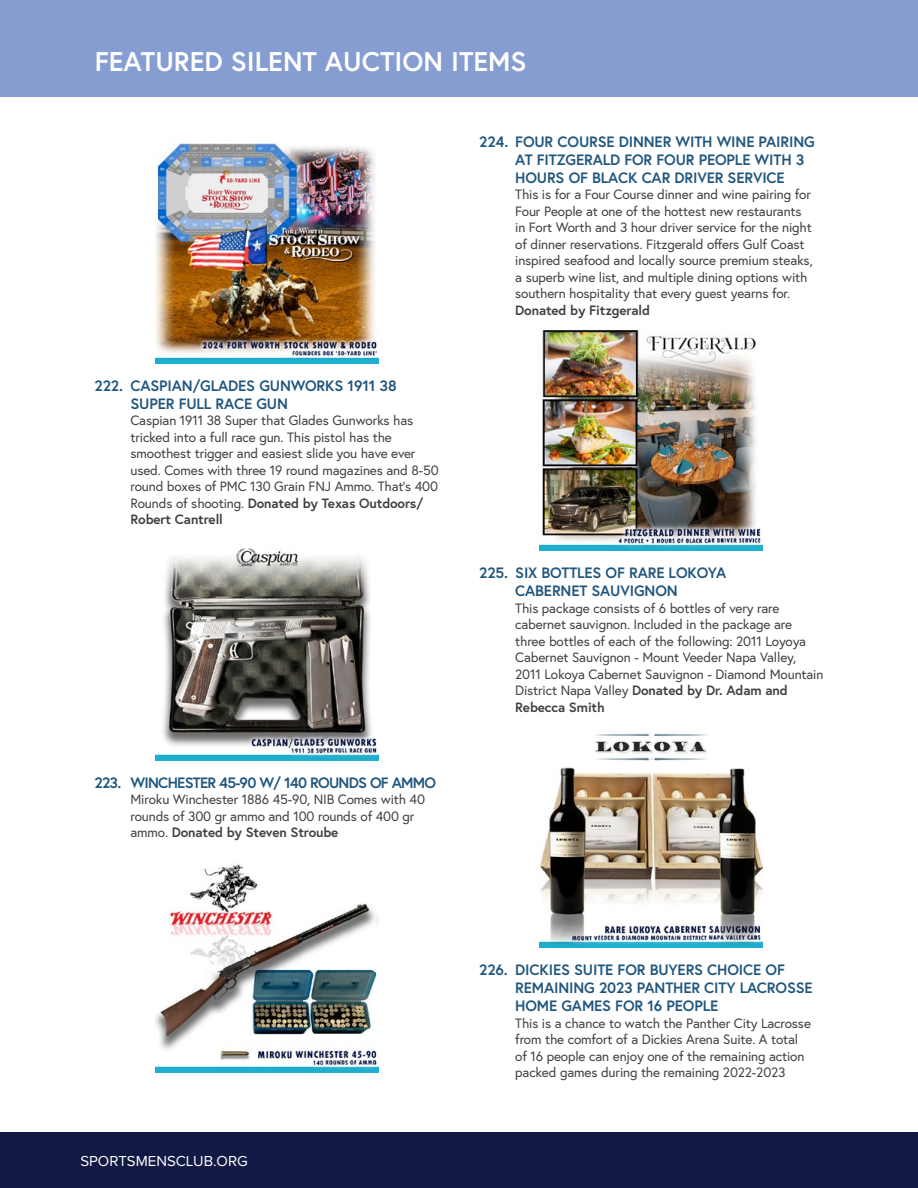
<style>
.page{position:relative;width:918px;height:1188px;background:#fff}
.page>*{position:absolute;margin:0;border:0;box-sizing:border-box;transform-origin:0 0}
.t1{font:700 27px "Europa";color:#fff}
.t2{font:700 15px/18px "Europa";letter-spacing:-.01em;color:#20567e}
.t3{font:700 15px "Europa";letter-spacing:-.05em;color:#20567e}
.t4{font:15px "Proxima Nova";color:#fff}
.t5{font:13.5px/16.5px "Europa";letter-spacing:-.01em;color:#414042}
.t6{font:700 13.5px "Europa";letter-spacing:-.01em;color:#414042}
.s1{font-weight:700}
</style>
<div class="page">
<div style="left:0;top:1132px;width:918px;height:56px;background:#121944"></div>
<div style="left:0;top:0;width:918px;height:97px;background:#869dd1"></div>
<img style="left:155px;top:143px;width:223px;height:220px">
<img style="left:155px;top:548px;width:223px;height:212px">
<img style="left:155px;top:864px;width:223px;height:209px">
<img style="left:540px;top:330px;width:223px;height:220px">
<img style="left:540px;top:733px;width:223px;height:214px">
<h1 class="t1" style="left:95px;top:43px;width:433px">FEATURED SILENT AUCTION ITEMS</h1>
<p class="t2" style="left:130px;top:376px;width:268px;text-indent:-36px">222. CASPIAN/GLADES GUNWORKS 1911 38<br>SUPER FULL RACE GUN</p>
<p class="t5" style="left:130px;top:412px;width:310px">Caspian 1911 38 Super that Glades Gunworks has tricked into a full race gun. This pistol has the smoothest trigger and easiest slide you have ever used. Comes with three 19 round magazines and 8-50 round boxes of PMC 130 Grain FNJ Ammo. That’s 400<br>Rounds of shooting. <span class="s1">Donated by Texas Outdoors/ Robert Cantrell</span></p>
<p class="t3" style="left:94px;top:772px;width:343px">223. WINCHESTER 45-90 W/ 140 ROUNDS OF AMMO</p>
<p class="t5" style="left:130px;top:791px;width:296px">Miroku Winchester 1886 45-90, NIB Comes with 40 rounds of 300 gr ammo and 100 rounds of 400 gr ammo. <span class="s1">Donated by Steven Stroube</span></p>
<p class="t2" style="left:515px;top:132px;width:301px;text-indent:-36px">224. FOUR COURSE DINNER WITH WINE PAIRING<br>AT FITZGERALD FOR FOUR PEOPLE WITH 3<br>HOURS OF BLACK CAR DRIVER SERVICE</p>
<p class="t5" style="left:515px;top:186px;width:299px">This is for a Four Course dinner and wine pairing for Four People at one of the hottest new restaurants in Fort Worth and 3 hour driver service for the night of dinner reservations. Fitzgerald offers Gulf Coast inspired seafood and locally source premium steaks, a superb wine list, and multiple dining options with southern hospitality that every guest yearns for.</p>
<p class="t6" style="left:515px;top:301px;width:136px">Donated by Fitzgerald</p>
<p class="t2" style="left:515px;top:563px;width:212px;text-indent:-36px">225. SIX BOTTLES OF RARE LOKOYA<br>CABERNET SAUVIGNON</p>
<p class="t5" style="left:515px;top:599px;width:310px">This package consists of 6 bottles of very rare cabernet sauvignon. Included in the package are three bottles of each of the following: 2011 Loyoya Cabernet Sauvignon - Mount Veeder Napa Valley, 2011 Lokoya Cabernet Sauvignon - Diamond Mountain District Napa Valley <span class="s1">Donated by Dr. Adam and Rebecca Smith</span></p>
<p class="t4" style="left:80px;top:1149px;width:169px">SPORTSMENSCLUB.ORG</p>
<p class="t2" style="left:515px;top:960px;width:299px;text-indent:-36px">226. DICKIES SUITE FOR BUYERS CHOICE OF<br>REMAINING 2023 PANTHER CITY LACROSSE<br>HOME GAMES FOR 16 PEOPLE</p>
<p class="t5" style="left:515px;top:1014px;width:297px">This is a chance to watch the Panther City Lacrosse from the comfort of a Dickies Arena Suite. A total of 16 people can enjoy one of the remaining action packed games during the remaining 2022-2023</p>
</div>
